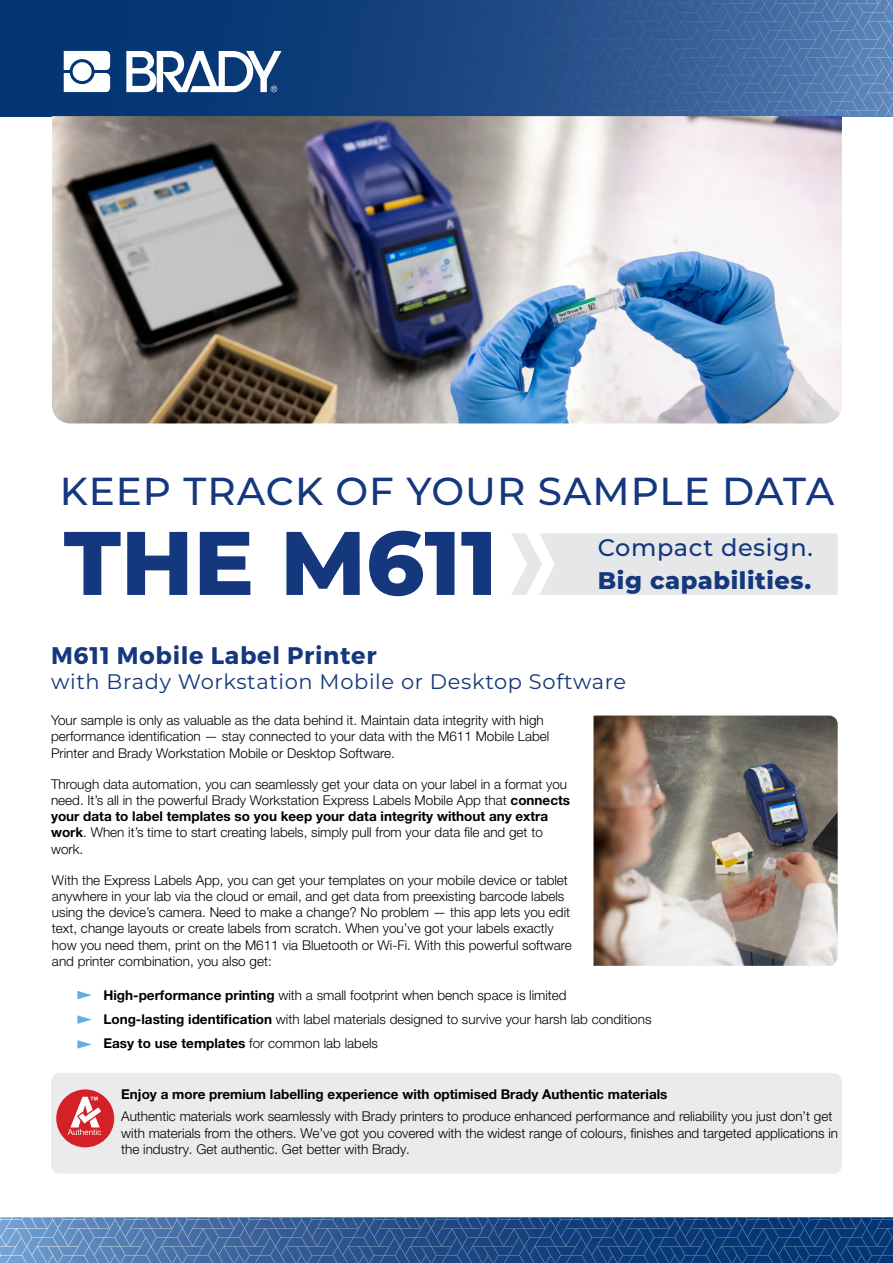
<style>
.page{position:relative;width:893px;height:1263px;background:#fff}
.page>*{position:absolute;margin:0;border:0;box-sizing:border-box;transform-origin:0 0}
.t1{font:800 90px "Montserrat";color:#14377d}
.t2{font:500 39px "Montserrat";letter-spacing:.025em;color:#14377d}
.t3{font:700 24px "Montserrat";letter-spacing:.03em;color:#14377d}
.t4{font:800 24px "Montserrat";letter-spacing:.025em;color:#14377d}
.t5{font:500 24px "Montserrat";letter-spacing:.025em;color:#14377d}
.t6{font:21px "Montserrat";letter-spacing:.03em;color:#14377d}
.t7{font:300 13.5px/16.2px "Helvetica Neue LT Pro";color:#000}
.t8{font:700 13.5px "Helvetica Neue LT Pro";color:#000}
.s1{font-weight:700}
</style>
<div class="page">
<div style="left:0;top:0;width:64px;height:116px;background:#043673"></div>
<div style="left:64px;top:0;width:182px;height:116px;background:#053774"></div>
<div style="left:246px;top:0;width:186px;height:116px;background:#103e7a"></div>
<div style="left:432px;top:0;width:125px;height:116px;background:#1f4983"></div>
<img style="left:557px;top:0;width:186px;height:116px">
<img style="left:743px;top:0;width:150px;height:116px">
<img style="left:868px;top:48px;width:25px;height:68px">
<svg style="left:64px;top:51px;width:46px;height:41px"></svg>
<div style="left:73px;top:62px;width:19px;height:19px;background:#fff;border-radius:50%"></div>
<svg style="left:126px;top:51px;width:155px;height:41px"></svg>
<img style="left:0;top:1217px;width:42px;height:46px">
<img style="left:42px;top:1217px;width:182px;height:46px">
<img style="left:224px;top:1217px;width:186px;height:46px">
<img style="left:410px;top:1228px;width:125px;height:35px">
<svg style="left:301px;top:1217px;width:234px;height:11px;background:#30578d"></svg>
<img style="left:535px;top:1217px;width:186px;height:46px">
<img style="left:721px;top:1217px;width:125px;height:46px">
<img style="left:846px;top:1217px;width:47px;height:46px">
<div style="left:51px;top:1073px;width:791px;height:101px;background:#ebebec;border-radius:9px"></div>
<div style="left:56px;top:1089px;width:58px;height:58px;background:#d52027;border-radius:50%"></div>
<svg style="left:68px;top:1097px;width:33px;height:38px"></svg>
<img style="left:52px;top:116px;width:790px;height:307px">
<svg style="left:511px;top:533px;width:327px;height:62px;background:#e7e8e9"></svg>
<svg style="left:77px;top:991px;width:15px;height:8px"></svg>
<svg style="left:77px;top:1015px;width:15px;height:9px"></svg>
<svg style="left:77px;top:1040px;width:15px;height:9px"></svg>
<img style="left:593px;top:715px;width:245px;height:251px">
<h2 class="t2" style="left:60px;top:464px;width:776px">KEEP TRACK OF YOUR SAMPLE DATA</h2>
<h1 class="t1" style="left:64px;top:497px;width:435px">THE M611</h1>
<h3 class="t5" style="left:598px;top:530px;width:216px">Compact design.</h3>
<h3 class="t4" style="left:598px;top:563px;width:215px">Big capabilities.</h3>
<h3 class="t3" style="left:51px;top:641px;width:327px">M611 Mobile Label Printer</h3>
<h3 class="t6" style="left:51px;top:667px;width:577px">with Brady Workstation Mobile or Desktop Software</h3>
<p class="t7" style="left:51px;top:712px;width:500px">Your sample is only as valuable as the data behind it. Maintain data integrity with high performance identification — stay connected to your data with the M611 Mobile Label<br>Printer and Brady Workstation Mobile or Desktop Software.</p>
<p class="t7" style="left:51px;top:776px;width:521px">Through data automation, you can seamlessly get your data on your label in a format you need. It’s all in the powerful Brady Workstation Express Labels Mobile App that <span class="s1">connects your data to label templates so you keep your data integrity without any extra work</span>. When it’s time to start creating labels, simply pull from your data file and get to work.</p>
<p class="t7" style="left:52px;top:872px;width:521px">With the Express Labels App, you can get your templates on your mobile device or tablet anywhere in your lab via the cloud or email, and get data from preexisting barcode labels using the device’s camera. Need to make a change? No problem — this app lets you edit text, change layouts or create labels from scratch. When you’ve got your labels exactly how you need them, print on the M611 via Bluetooth or Wi-Fi. With this powerful software and printer combination, you also get:</p>
<p class="t7" style="left:103px;top:983px;width:549px;line-height:24px"><span class="s1">High-performance printing</span> with a small footprint when bench space is limited<br><span class="s1">Long-lasting identification</span> with label materials designed to survive your harsh lab conditions<br><span class="s1">Easy to use templates</span> for common lab labels</p>
<p class="t8" style="left:121px;top:1086px;width:548px">Enjoy a more premium labelling experience with optimised Brady Authentic materials</p>
<p class="t7" style="left:121px;top:1108px;width:718px">Authentic materials work seamlessly with Brady printers to produce enhanced performance and reliability you just don’t get with materials from the others. We’ve got you covered with the widest range of colours, finishes and targeted applications in the industry. Get authentic. Get better with Brady.</p>
</div>
